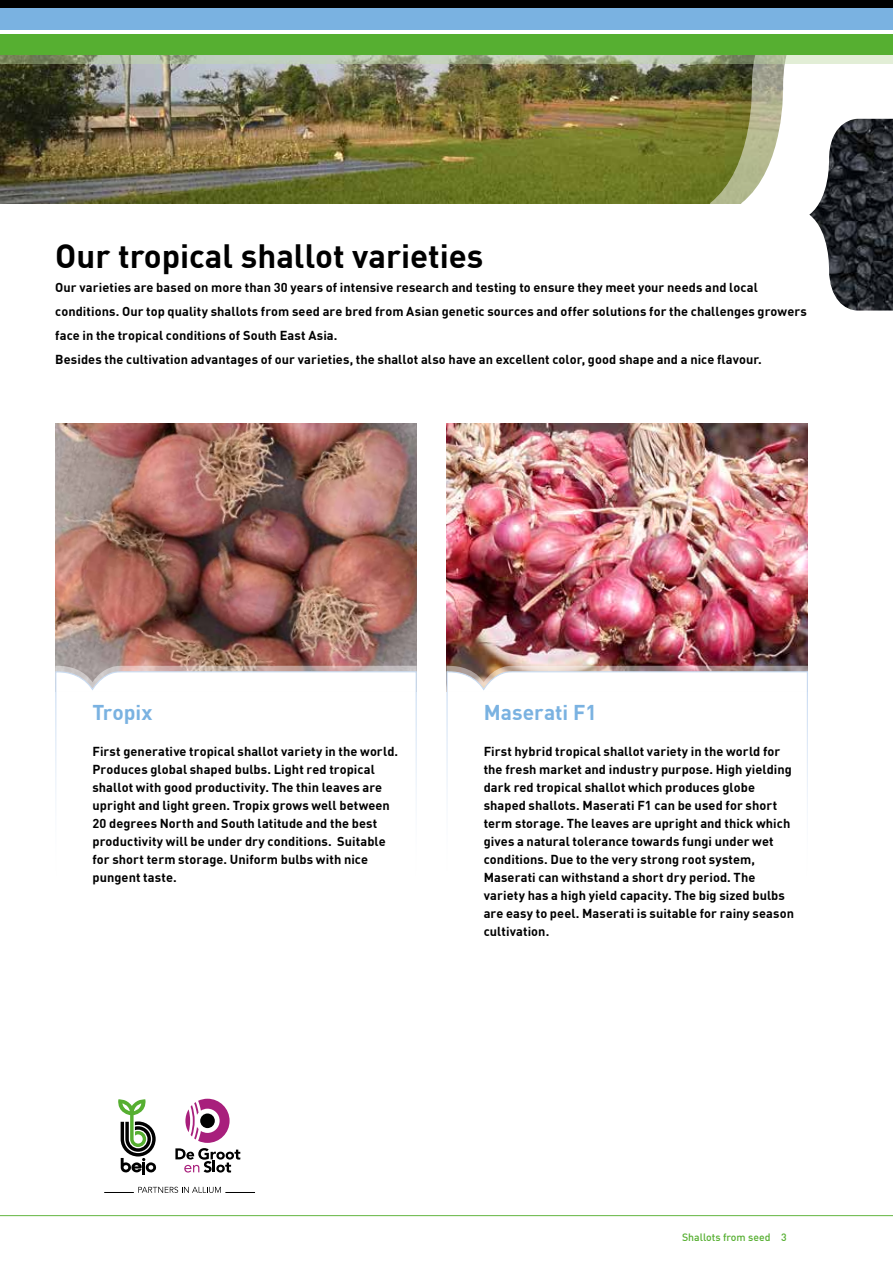
<style>
.page{position:relative;width:893px;height:1263px;background:#fff}
.page>*{position:absolute;margin:0;border:0;box-sizing:border-box;transform-origin:0 0}
.t1{font:700 33px "DIN Offc Pro";color:#000}
.t2{font:700 21px "DIN Offc Pro";color:#7ab2e1}
.t3{font:700 12.75px/18px "DIN Offc Pro";letter-spacing:.005em;color:#000}
.t4{font:500 10.5px "DIN Offc Pro";color:#56af31}
</style>
<div class="page">
<img style="left:0;top:64px;width:710px;height:139px">
<svg style="left:710px;top:64px;width:31px;height:140px;background:#727535"></svg>
<svg style="left:741px;top:64px;width:152px;height:140px"></svg>
<img style="left:809px;top:119px;width:84px;height:192px">
<img style="left:55px;top:423px;width:362px;height:242px">
<svg style="left:55px;top:665px;width:362px;height:5px;background:#c1a7a1"></svg>
<svg style="left:55px;top:670px;width:362px;height:134px"></svg>
<div style="left:92px;top:697px;width:311px;height:506px;background:#fff"></div>
<img style="left:446px;top:423px;width:362px;height:242px">
<svg style="left:446px;top:665px;width:362px;height:5px;background:#ac8f8a"></svg>
<svg style="left:446px;top:670px;width:362px;height:146px"></svg>
<div style="left:484px;top:697px;width:310px;height:506px;background:#fff"></div>
<svg style="left:138px;top:1187px;width:83px;height:6px"></svg>
<hr style="left:104px;top:1192px;width:30px;height:1px;background:#000">
<hr style="left:225px;top:1192px;width:30px;height:1px;background:#000">
<svg style="left:175px;top:1099px;width:65px;height:73px"></svg>
<div style="left:200px;top:1113px;width:15px;height:15px;background:#000;border-radius:50%"></div>
<svg style="left:118px;top:1099px;width:38px;height:76px"></svg>
<div style="left:0;top:0;width:893px;height:9px;background:#000"></div>
<div style="left:0;top:34px;width:893px;height:21px;background:#56af31"></div>
<div style="left:0;top:9px;width:893px;height:21px;background:#7ab2e1"></div>
<svg style="left:0;top:55px;width:893px;height:9px;background:#afbca0"></svg>
<svg style="left:0;top:1215px;width:893px;height:2px;background:#b0d99f"></svg>
<h1 class="t1" style="left:55px;top:228px;width:430px">Our tropical shallot varieties</h1>
<p class="t3" style="left:55px;top:273px;width:753px;line-height:24px">Our varieties are based on more than 30 years of intensive research and testing to ensure they meet your needs and local conditions. Our top quality shallots from seed are bred from Asian genetic sources and offer solutions for the challenges growers face in the tropical conditions of South East Asia.<br>Besides the cultivation advantages of our varieties, the shallot also have an excellent color, good shape and a nice flavour.</p>
<h2 class="t2" style="left:92px;top:695px;width:62px">Tropix</h2>
<p class="t3" style="left:92px;top:741px;width:307px">First generative tropical shallot variety in the world.<br>Produces global shaped bulbs. Light red tropical shallot with good productivity. The thin leaves are upright and light green. Tropix grows well between 20 degrees North and South latitude and the best productivity will be under dry conditions. Suitable for short term storage. Uniform bulbs with nice pungent taste.</p>
<h2 class="t2" style="left:484px;top:695px;width:115px">Maserati F1</h2>
<p class="t3" style="left:484px;top:741px;width:312px">First hybrid tropical shallot variety in the world for the fresh market and industry purpose. High yielding dark red tropical shallot which produces globe shaped shallots. Maserati F1 can be used for short term storage. The leaves are upright and thick which gives a natural tolerance towards fungi under wet conditions. Due to the very strong root system, Maserati can withstand a short dry period. The variety has a high yield capacity. The big sized bulbs are easy to peel. Maserati is suitable for rainy season cultivation.</p>
<p class="t4" style="left:682px;top:1228px;width:106px">Shallots from seed 3</p>
</div>
